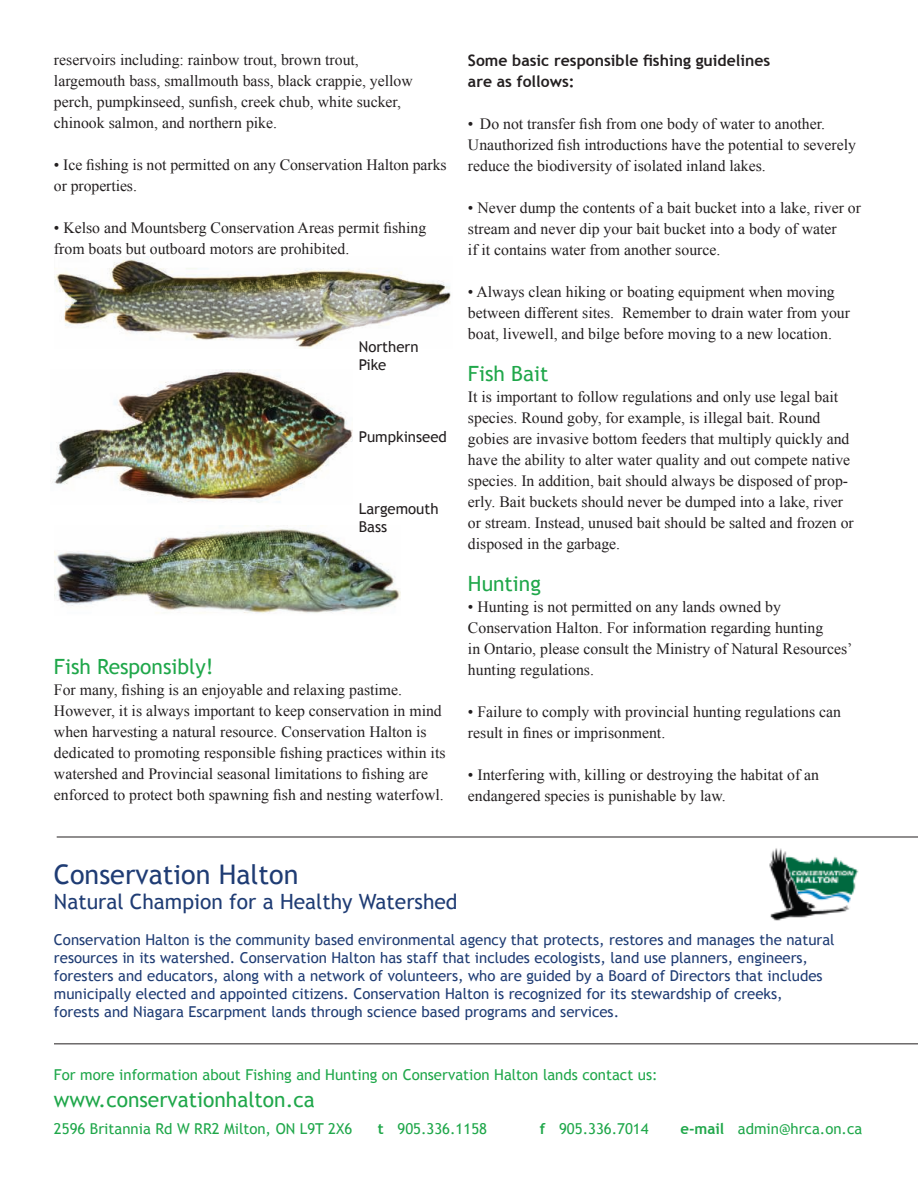
<style>
.page{position:relative;width:918px;height:1188px;background:#fff}
.page>*{position:absolute;margin:0;border:0;box-sizing:border-box;transform-origin:0 0}
.t1{font:27px "Trebuchet MS";color:#1f3c74}
.t2{font:21px "Trebuchet MS";color:#1fa74a}
.t3{font:21px "Trebuchet MS";color:#1f3c74}
.t4{font:15.75px/21px "Times New Roman";color:#231f20}
.t5{font:700 15.75px/21px "Trebuchet MS";color:#231f20}
.t6{font:15px/18px "Trebuchet MS";color:#1f3c74}
.t7{font:15px "Trebuchet MS";color:#1fa74a}
.t8{font:15px/18px "Trebuchet MS";color:#231f20}
.s1{font-weight:700}
</style>
<div class="page">
<hr style="left:54px;top:1043px;width:864px;height:1px;background:#231f20">
<hr style="left:57px;top:837px;width:861px;height:1px;background:#231f20">
<img style="left:54px;top:256px;width:397px;height:93px">
<img style="left:52px;top:370px;width:301px;height:133px">
<img style="left:54px;top:525px;width:346px;height:89px">
<img style="left:769px;top:848px;width:90px;height:73px">
<p class="t4" style="left:54px;top:51px;width:360px">reservoirs including: rainbow trout, brown trout, largemouth bass, smallmouth bass, black crappie, yellow perch, pumpkinseed, sunfish, creek chub, white sucker, chinook salmon, and northern pike.</p>
<p class="t4" style="left:54px;top:156px;width:394px">• Ice fishing is not permitted on any Conservation Halton parks or properties.</p>
<p class="t4" style="left:54px;top:219px;width:374px">• Kelso and Mountsberg Conservation Areas permit fishing from boats but outboard motors are prohibited.</p>
<p class="t8" style="left:359px;top:339px;width:61px">Northern<br>Pike</p>
<p class="t8" style="left:359px;top:429px;width:90px">Pumpkinseed</p>
<p class="t8" style="left:359px;top:501px;width:81px">Largemouth<br>Bass</p>
<h2 class="t2" style="left:54px;top:658px;width:161px">Fish Responsibly!</h2>
<p class="t4" style="left:54px;top:681px;width:393px">For many, fishing is an enjoyable and relaxing pastime.<br>However, it is always important to keep conservation in mind when harvesting a natural resource. Conservation Halton is dedicated to promoting responsible fishing practices within its watershed and Provincial seasonal limitations to fishing are enforced to protect both spawning fish and nesting waterfowl.</p>
<p class="t5" style="left:468px;top:51px;width:304px">Some basic responsible fishing guidelines are as follows:</p>
<p class="t4" style="left:468px;top:114px;width:390px">• Do not transfer fish from one body of water to another.<br>Unauthorized fish introductions have the potential to severely reduce the biodiversity of isolated inland lakes.</p>
<p class="t4" style="left:468px;top:198px;width:395px">• Never dump the contents of a bait bucket into a lake, river or stream and never dip your bait bucket into a body of water<br>if it contains water from another source.</p>
<p class="t4" style="left:468px;top:282px;width:384px">• Always clean hiking or boating equipment when moving between different sites. Remember to drain water from your boat, livewell, and bilge before moving to a new location.</p>
<h2 class="t2" style="left:468px;top:365px;width:82px">Fish Bait</h2>
<p class="t4" style="left:468px;top:387px;width:387px">It is important to follow regulations and only use legal bait species. Round goby, for example, is illegal bait. Round gobies are invasive bottom feeders that multiply quickly and have the ability to alter water quality and out compete native species. In addition, bait should always be disposed of prop&shy;erly. Bait buckets should never be dumped into a lake, river or stream. Instead, unused bait should be salted and frozen or disposed in the garbage.</p>
<h2 class="t2" style="left:468px;top:575px;width:74px">Hunting</h2>
<p class="t4" style="left:468px;top:597px;width:386px">• Hunting is not permitted on any lands owned by Conservation Halton. For information regarding hunting<br>in Ontario, please consult the Ministry of Natural Resources’ hunting regulations.</p>
<p class="t4" style="left:468px;top:702px;width:374px">• Failure to comply with provincial hunting regulations can result in fines or imprisonment.</p>
<p class="t4" style="left:468px;top:765px;width:353px">• Interfering with, killing or destroying the habitat of an endangered species is punishable by law.</p>
<h1 class="t1" style="left:54px;top:864px;width:246px">Conservation Halton</h1>
<h2 class="t3" style="left:54px;top:894px;width:405px">Natural Champion for a Healthy Watershed</h2>
<p class="t6" style="left:54px;top:932px;width:782px">Conservation Halton is the community based environmental agency that protects, restores and manages the natural resources in its watershed. Conservation Halton has staff that includes ecologists, land use planners, engineers, foresters and educators, along with a network of volunteers, who are guided by a Board of Directors that includes municipally elected and appointed citizens. Conservation Halton is recognized for its stewardship of creeks,<br>forests and Niagara Escarpment lands through science based programs and services.</p>
<p class="t7" style="left:54px;top:1069px;width:605px">For more information about Fishing and Hunting on Conservation Halton lands contact us:</p>
<h2 class="t2" style="left:54px;top:1092px;width:262px">www.conservationhalton.ca</h2>
<p class="t7" style="left:54px;top:1123px;width:300px">2596 Britannia Rd W RR2 Milton, ON L9T 2X6</p>
<p class="t7" style="left:378px;top:1123px;width:111px"><span class="s1">t</span> 905.336.1158</p>
<p class="t7" style="left:540px;top:1123px;width:110px"><span class="s1">f</span> 905.336.7014</p>
<p class="t7" style="left:680px;top:1123px;width:184px"><span class="s1">e-mail</span> admin@hrca.on.ca</p>
</div>
